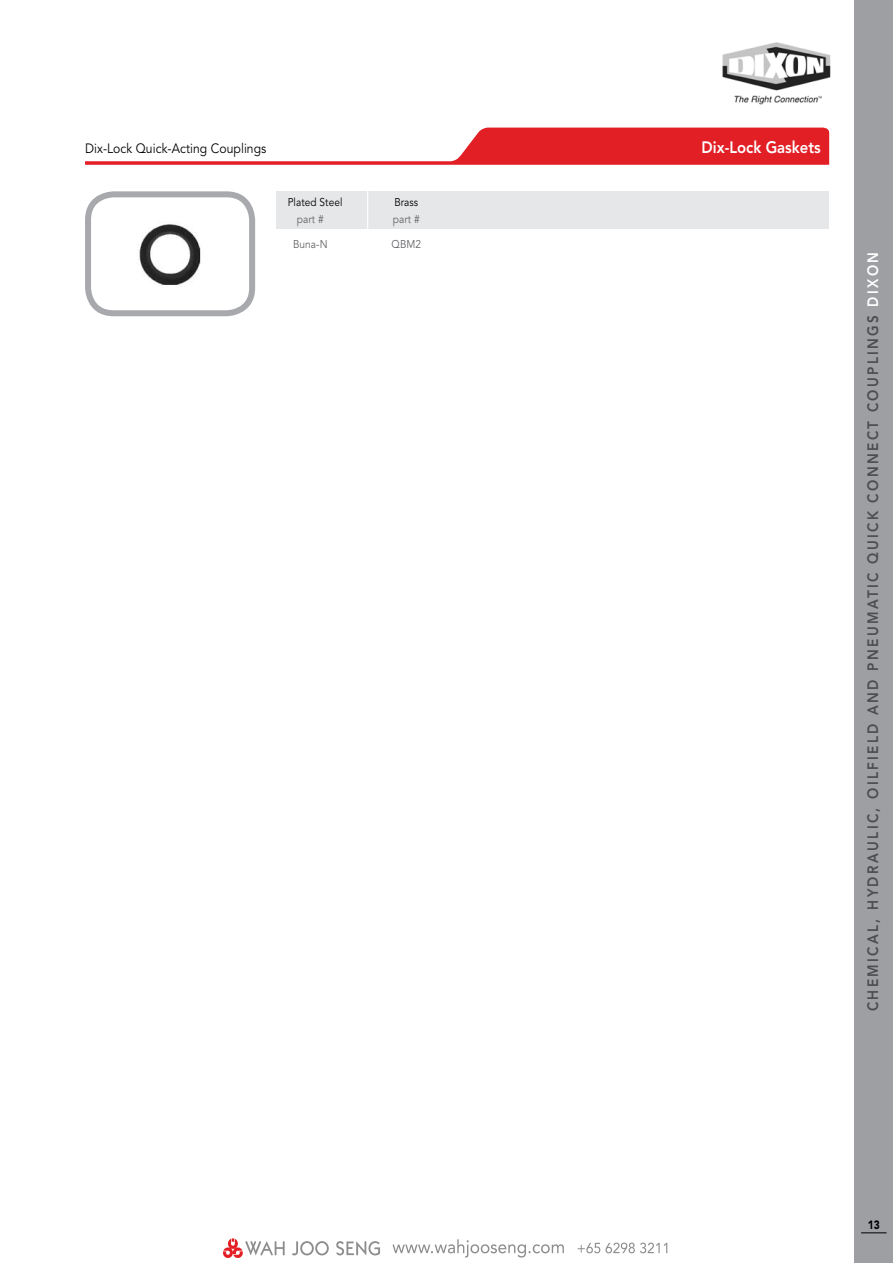
<style>
.page{position:relative;width:893px;height:1263px;background:#fff}
.page>*{position:absolute;margin:0;border:0;box-sizing:border-box;transform-origin:0 0}
.t1{font:800 16.5px "Avenir";color:#fff;scale:.9 1}
.t2{font:800 15px "Avenir";letter-spacing:.175em;color:#4d4d4f;scale:.9 1}
.t3{font:13.5px "Avenir";letter-spacing:.005em;color:#000;scale:.9 1}
.t4{font:900 12px "Avenir";color:#000;scale:.85 1}
.t5{font:11.25px "Avenir";letter-spacing:.005em;color:#636467;scale:.9 1}
.t6{font:11.25px "Avenir";letter-spacing:.005em;color:#000;scale:.9 1}
.s1{color:#fff}
</style>
<div class="page">
<div style="left:855px;top:0;width:38px;height:1263px;background:#9d9fa2"></div>
<div style="left:276px;top:191px;width:553px;height:38px;background:#e6e7e8"></div>
<svg style="left:85px;top:127px;width:744px;height:38px"></svg>
<div style="left:85px;top:191px;width:170px;height:125px;border:6px solid #a7a9ac;border-radius:26px"></div>
<hr style="left:367px;top:188px;width:1px;height:67px;background:#fff">
<svg style="left:861px;top:1232px;width:26px;height:1px"></svg>
<img style="left:722px;top:42px;width:109px;height:63px">
<img style="left:139px;top:224px;width:62px;height:61px">
<img style="left:223px;top:1239px;width:445px;height:19px">
<p class="t3" style="left:85px;top:141px;width:203px">Dix-Lock Quick-Acting Couplings</p>
<p class="t1" style="left:702px;top:138px;width:134px">Dix-Lock Gaskets</p>
<p class="t6" style="left:288px;top:196px;width:62px">Plated Steel</p>
<p class="t6" style="left:394px;top:196px;width:28px">Brass</p>
<p class="t5" style="left:297px;top:212px;width:31px">part #</p>
<p class="t5" style="left:393px;top:212px;width:31px">part #</p>
<p class="t5" style="left:293px;top:237px;width:40px">Buna-N</p>
<p class="t5" style="left:392px;top:237px;width:34px">QBM2</p>
<p class="t2" style="left:864px;top:1011px;width:845px;rotate:-90deg">Chemic al, H ydraulic , Oilfield and Pneumatic Quic k Co nnec t Co up lings <span class="s1">dixo n</span></p>
<p class="t4" style="left:868px;top:1217px;width:16px">13</p>
</div>
